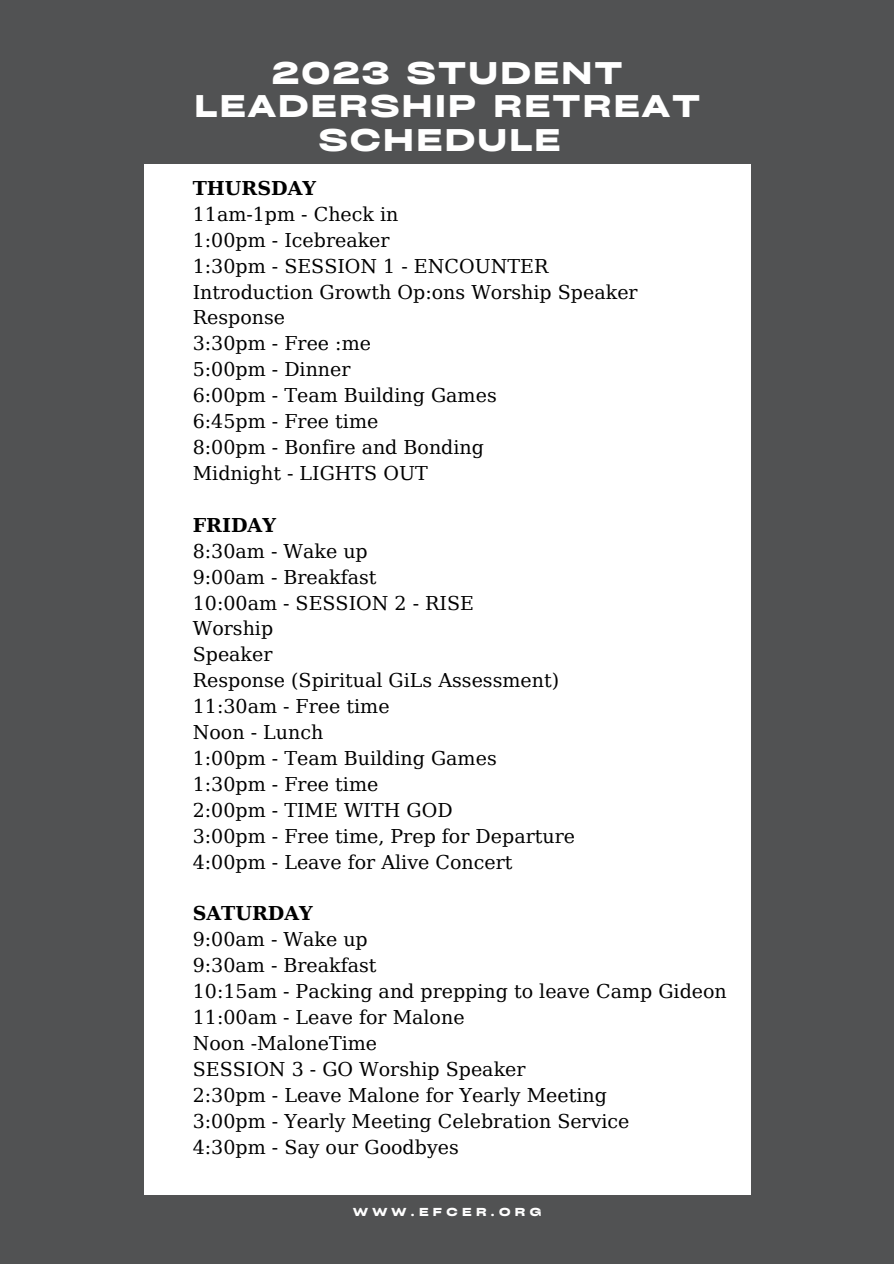
<style>
.page{position:relative;width:894px;height:1264px;background:#fff}
.page>*{position:absolute;margin:0;border:0;box-sizing:border-box;transform-origin:0 0}
.t1{font:700 30px/33.8px "Cy Grotesk Grand";letter-spacing:.08em;color:#fff;text-align:center}
.t2{font:19.05px "DejaVu Serif";color:#000}
.t3{font:700 19.05px "DejaVu Serif";color:#000}
.t4{font:700 11.1px "Cy Grotesk Grand";letter-spacing:.395em;color:#fff}
</style>
<div class="page">
<div style="left:0;top:0;width:893px;height:1263px;background:#515253"></div>
<div style="left:145px;top:164px;width:605px;height:1030px;background:#fff"></div>
<p class="t1" style="left:194px;top:55px;width:506px">2023 STUDENT<br>LEADERSHIP RETREAT</p>
<p class="t1" style="left:318px;top:122px;width:243px">SCHEDULE</p>
<p class="t3" style="left:193px;top:177px;width:125px">THURSDAY</p>
<p class="t2" style="left:193px;top:203px;width:207px">11am-1pm - Check in</p>
<p class="t2" style="left:193px;top:229px;width:198px">1:00pm - Icebreaker</p>
<p class="t2" style="left:193px;top:255px;width:357px">1:30pm - SESSION 1 - ENCOUNTER</p>
<p class="t2" style="left:193px;top:281px;width:446px">Introduction Growth Op:ons Worship Speaker</p>
<p class="t2" style="left:193px;top:307px;width:94px">Response</p>
<p class="t2" style="left:193px;top:333px;width:180px">3:30pm - Free :me</p>
<p class="t2" style="left:193px;top:358px;width:159px">5:00pm - Dinner</p>
<p class="t2" style="left:193px;top:384px;width:305px">6:00pm - Team Building Games</p>
<p class="t2" style="left:193px;top:410px;width:187px">6:45pm - Free time</p>
<p class="t2" style="left:193px;top:436px;width:293px">8:00pm - Bonfire and Bonding</p>
<p class="t2" style="left:193px;top:462px;width:236px">Midnight - LIGHTS OUT</p>
<p class="t3" style="left:193px;top:514px;width:85px">FRIDAY</p>
<p class="t2" style="left:193px;top:540px;width:176px">8:30am - Wake up</p>
<p class="t2" style="left:193px;top:566px;width:185px">9:00am - Breakfast</p>
<p class="t2" style="left:193px;top:592px;width:283px">10:00am - SESSION 2 - RISE</p>
<p class="t2" style="left:193px;top:617px;width:82px">Worship</p>
<p class="t2" style="left:193px;top:643px;width:81px">Speaker</p>
<p class="t2" style="left:193px;top:669px;width:368px">Response (Spiritual GiLs Assessment)</p>
<p class="t2" style="left:193px;top:695px;width:198px">11:30am - Free time</p>
<p class="t2" style="left:193px;top:721px;width:132px">Noon - Lunch</p>
<p class="t2" style="left:193px;top:747px;width:305px">1:00pm - Team Building Games</p>
<p class="t2" style="left:193px;top:773px;width:187px">1:30pm - Free time</p>
<p class="t2" style="left:193px;top:799px;width:261px">2:00pm - TIME WITH GOD</p>
<p class="t2" style="left:193px;top:825px;width:384px">3:00pm - Free time, Prep for Departure</p>
<p class="t2" style="left:193px;top:850px;width:321px">4:00pm - Leave for Alive Concert</p>
<p class="t3" style="left:193px;top:902px;width:121px">SATURDAY</p>
<p class="t2" style="left:193px;top:928px;width:176px">9:00am - Wake up</p>
<p class="t2" style="left:193px;top:954px;width:185px">9:30am - Breakfast</p>
<p class="t2" style="left:193px;top:980px;width:535px">10:15am - Packing and prepping to leave Camp Gideon</p>
<p class="t2" style="left:193px;top:1006px;width:273px">11:00am - Leave for Malone</p>
<p class="t2" style="left:193px;top:1032px;width:186px">Noon -MaloneTime</p>
<p class="t2" style="left:193px;top:1058px;width:334px">SESSION 3 - GO Worship Speaker</p>
<p class="t2" style="left:193px;top:1084px;width:415px">2:30pm - Leave Malone for Yearly Meeting</p>
<p class="t2" style="left:193px;top:1109px;width:438px">3:00pm - Yearly Meeting Celebration Service</p>
<p class="t2" style="left:193px;top:1135px;width:267px">4:30pm - Say our Goodbyes</p>
<p class="t4" style="left:353px;top:1204px;width:189px">WWW.EFCER.ORG</p>
</div>
